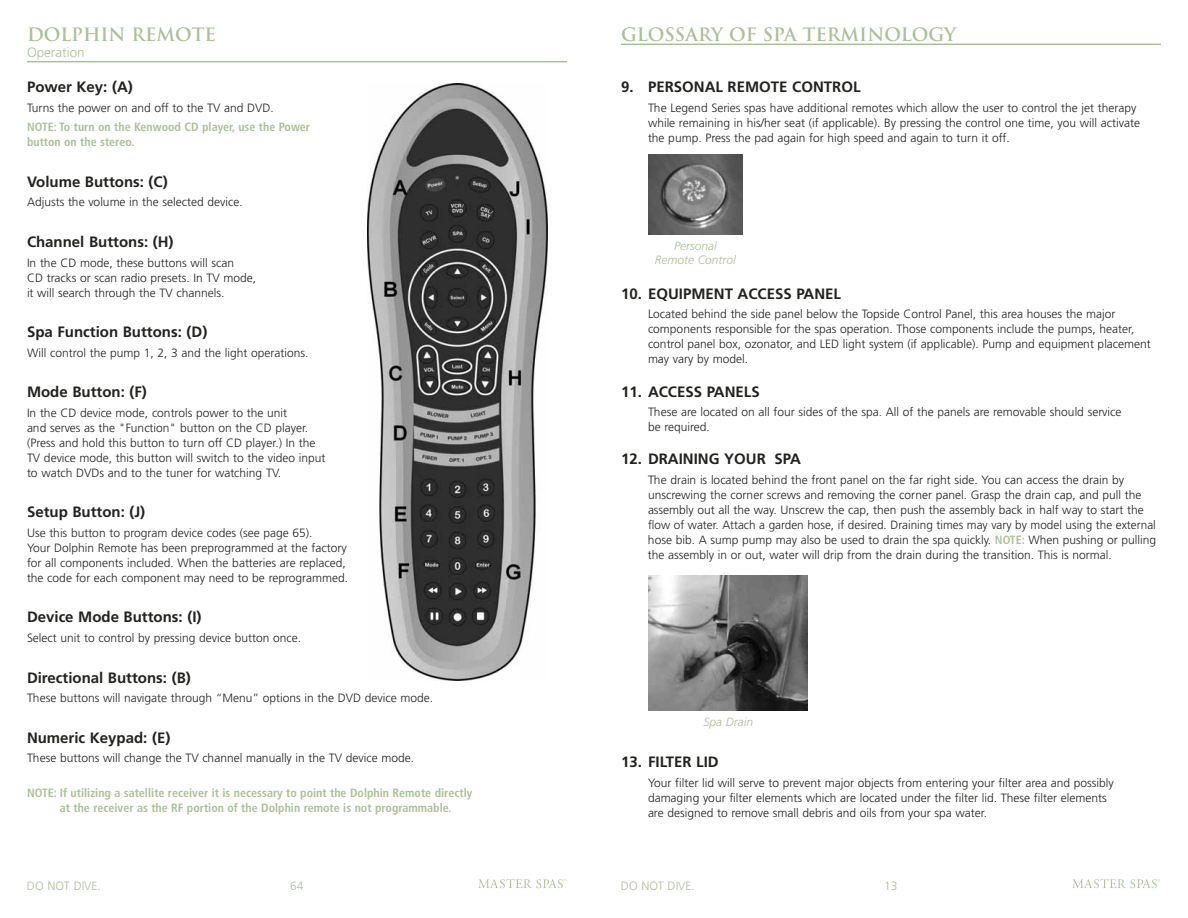
<style>
.page{position:relative;width:1188px;height:918px;background:#fff}
.page>*{position:absolute;margin:0;border:0;box-sizing:border-box;transform-origin:0 0}
.t1{font:700 18px "Trajan";color:#a9c196}
.t2{font:700 15px "Frutiger";color:#20231e}
.t3{font:300 13.5px "Frutiger";color:#a9c196}
.t4{font:300 12px/15px "Frutiger";color:#20231e}
.t5{font:700 condensed 12px/15px "Frutiger";color:#a9c196}
.t6{font:italic 300 12px/13.5px "Frutiger";color:#a9c196;text-align:center}
.t7{font:300 12px "Frutiger";color:#a9c196}
.s1{font-weight:700;font-stretch:condensed;color:#a9c196}
</style>
<div class="page">
<hr style="left:27px;top:61px;width:540px;height:1px;background:#a9c196">
<svg style="left:478px;top:879px;width:88px;height:9px"></svg>
<img style="left:368px;top:84px;width:180px;height:597px">
<hr style="left:621px;top:44px;width:540px;height:1px;background:#a9c196">
<svg style="left:1072px;top:879px;width:88px;height:9px"></svg>
<img style="left:648px;top:154px;width:94px;height:81px">
<img style="left:648px;top:575px;width:160px;height:136px">
<h1 class="t1" style="left:27px;top:24px;width:190px">DOLPHIN REMOTE</h1>
<p class="t3" style="left:27px;top:47px;width:59px">Operation</p>
<h1 class="t1" style="left:621px;top:24px;width:337px">GLOSSARY OF SPA TERMINOLOGY</h1>
<p class="t2" style="left:27px;top:81px;width:107px">Power Key: (A)</p>
<p class="t4" style="left:27px;top:101px;width:248px">Turns the power on and off to the TV and DVD.</p>
<p class="t5" style="left:27px;top:121px;width:285px">NOTE: To turn on the Kenwood CD player, use the Power button on the stereo.</p>
<p class="t2" style="left:27px;top:176px;width:142px">Volume Buttons: (C)</p>
<p class="t4" style="left:27px;top:196px;width:217px">Adjusts the volume in the selected device.</p>
<p class="t2" style="left:27px;top:236px;width:148px">Channel Buttons: (H)</p>
<p class="t4" style="left:27px;top:256px;width:231px">In the CD mode, these buttons will scan<br>CD tracks or scan radio presets. In TV mode, it will search through the TV channels.</p>
<p class="t2" style="left:27px;top:326px;width:182px">Spa Function Buttons: (D)</p>
<p class="t4" style="left:27px;top:346px;width:283px">Will control the pump 1, 2, 3 and the light operations.</p>
<p class="t2" style="left:27px;top:386px;width:121px">Mode Button: (F)</p>
<p class="t4" style="left:27px;top:406px;width:300px">In the CD device mode, controls power to the unit<br>and serves as the "Function" button on the CD player. (Press and hold this button to turn off CD player.) In the TV device mode, this button will switch to the video input to watch DVDs and to the tuner for watching TV.</p>
<p class="t2" style="left:27px;top:506px;width:120px">Setup Button: (J)</p>
<p class="t4" style="left:27px;top:526px;width:323px">Use this button to program device codes (see page 65).<br>Your Dolphin Remote has been preprogrammed at the factory for all components included. When the batteries are replaced, the code for each component may need to be reprogrammed.</p>
<p class="t2" style="left:27px;top:611px;width:176px">Device Mode Buttons: (I)</p>
<p class="t4" style="left:27px;top:631px;width:276px">Select unit to control by pressing device button once.</p>
<p class="t2" style="left:27px;top:671px;width:165px">Directional Buttons: (B)</p>
<p class="t4" style="left:27px;top:691px;width:408px">These buttons will navigate through “Menu” options in the DVD device mode.</p>
<p class="t2" style="left:27px;top:731px;width:145px">Numeric Keypad: (E)</p>
<p class="t4" style="left:27px;top:751px;width:389px">These buttons will change the TV channel manually in the TV device mode.</p>
<p class="t5" style="left:60px;top:786px;width:414px;text-indent:-33px">NOTE: If utilizing a satellite receiver it is necessary to point the Dolphin Remote directly at the receiver as the RF portion of the Dolphin remote is not programmable.</p>
<p class="t2" style="left:621px;top:81px;width:241px">9. PERSONAL REMOTE CONTROL</p>
<p class="t4" style="left:648px;top:101px;width:494px">The Legend Series spas have additional remotes which allow the user to control the jet therapy while remaining in his/her seat (if applicable). By pressing the control one time, you will activate the pump. Press the pad again for high speed and again to turn it off.</p>
<p class="t6" style="left:655px;top:240px;width:82px">Personal<br>Remote Control</p>
<p class="t2" style="left:621px;top:288px;width:222px">10. EQUIPMENT ACCESS PANEL</p>
<p class="t4" style="left:648px;top:308px;width:504px">Located behind the side panel below the Topside Control Panel, this area houses the major components responsible for the spas operation. Those components include the pumps, heater, control panel box, ozonator, and LED light system (if applicable). Pump and equipment placement may vary by model.</p>
<p class="t2" style="left:621px;top:385px;width:140px">11. ACCESS PANELS</p>
<p class="t4" style="left:648px;top:405px;width:475px">These are located on all four sides of the spa. All of the panels are removable should service be required.</p>
<p class="t2" style="left:621px;top:453px;width:182px">12. DRAINING YOUR SPA</p>
<p class="t4" style="left:648px;top:473px;width:510px">The drain is located behind the front panel on the far right side. You can access the drain by unscrewing the corner screws and removing the corner panel. Grasp the drain cap, and pull the assembly out all the way. Unscrew the cap, then push the assembly back in half way to start the flow of water. Attach a garden hose, if desired. Draining times may vary by model using the external hose bib. A sump pump may also be used to drain the spa quickly. <span class="s1">NOTE:</span> When pushing or pulling the assembly in or out, water will drip from the drain during the transition. This is normal.</p>
<p class="t6" style="left:703px;top:716px;width:51px">Spa Drain</p>
<p class="t2" style="left:621px;top:756px;width:99px">13. FILTER LID</p>
<p class="t4" style="left:648px;top:776px;width:467px">Your filter lid will serve to prevent major objects from entering your filter area and possibly damaging your filter elements which are located under the filter lid. These filter elements are designed to remove small debris and oils from your spa water.</p>
<p class="t7" style="left:27px;top:881px;width:75px">DO NOT DIVE.</p>
<p class="t7" style="left:290px;top:881px;width:15px">64</p>
<p class="t7" style="left:621px;top:881px;width:75px">DO NOT DIVE.</p>
<p class="t7" style="left:884px;top:881px;width:15px">13</p>
</div>
